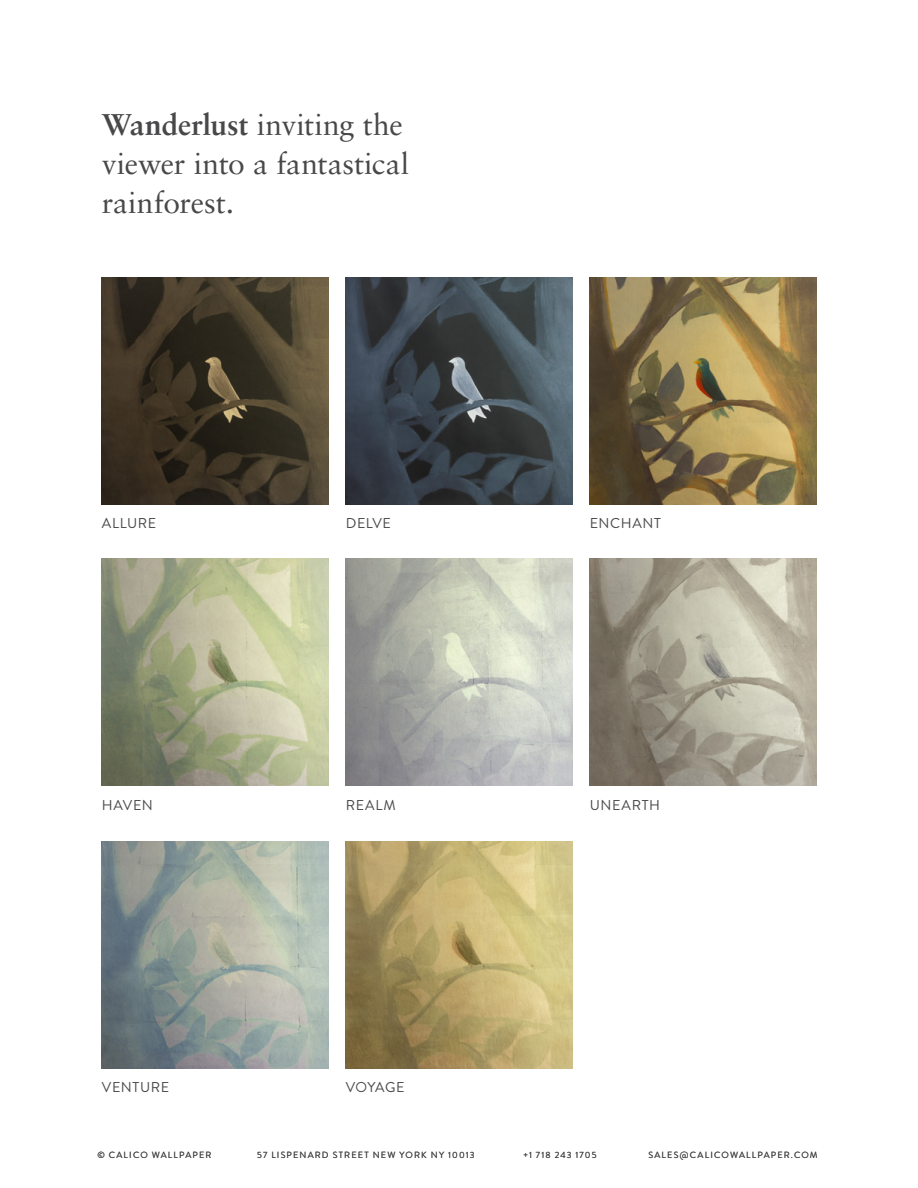
<style>
.page{position:relative;width:918px;height:1188px;background:#fff}
.page>*{position:absolute;margin:0;border:0;box-sizing:border-box;transform-origin:0 0}
.t1{font:30px/39px "Sabon LT Pro";letter-spacing:-.005em;color:#48484a}
.t2{font:14.25px "Brandon Grotesque";letter-spacing:.045em;color:#48484a}
.t3{font:9px "Brandon Grotesque";letter-spacing:.13em;color:#48484a}
.s1{font-weight:700}
</style>
<div class="page">
<img style="left:102px;top:278px;width:226px;height:226px">
<img style="left:102px;top:559px;width:226px;height:226px">
<img style="left:590px;top:278px;width:226px;height:226px">
<img style="left:346px;top:278px;width:226px;height:226px">
<img style="left:346px;top:559px;width:226px;height:226px">
<img style="left:590px;top:559px;width:226px;height:226px">
<img style="left:346px;top:841px;width:226px;height:227px">
<img style="left:102px;top:841px;width:226px;height:227px">
<img style="left:816px;top:278px;width:1px;height:226px">
<img style="left:816px;top:559px;width:1px;height:226px">
<h1 class="t1" style="left:102px;top:104px;width:309px"><span class="s1">Wanderlust</span> inviting the viewer into a fantastical rainforest.</h1>
<h2 class="t2" style="left:102px;top:514px;width:56px">ALLURE</h2>
<h2 class="t2" style="left:346px;top:514px;width:47px">DELVE</h2>
<h2 class="t2" style="left:102px;top:795px;width:52px">HAVEN</h2>
<h2 class="t2" style="left:346px;top:795px;width:51px">REALM</h2>
<h2 class="t2" style="left:102px;top:1078px;width:69px">VENTURE</h2>
<h2 class="t2" style="left:346px;top:1078px;width:60px">VOYAGE</h2>
<h2 class="t2" style="left:590px;top:514px;width:73px">ENCHANT</h2>
<h2 class="t2" style="left:590px;top:795px;width:72px">UNEARTH</h2>
<p class="t3" style="left:97px;top:1149px;width:116px">© CALICO WALLPAPER</p>
<p class="t3" style="left:257px;top:1149px;width:219px">57 LISPENARD STREET NEW YORK NY 10013</p>
<p class="t3" style="left:523px;top:1149px;width:75px">+1 718 243 1705</p>
<p class="t3" style="left:648px;top:1149px;width:171px">SALES@CALICOWALLPAPER.COM</p>
</div>
